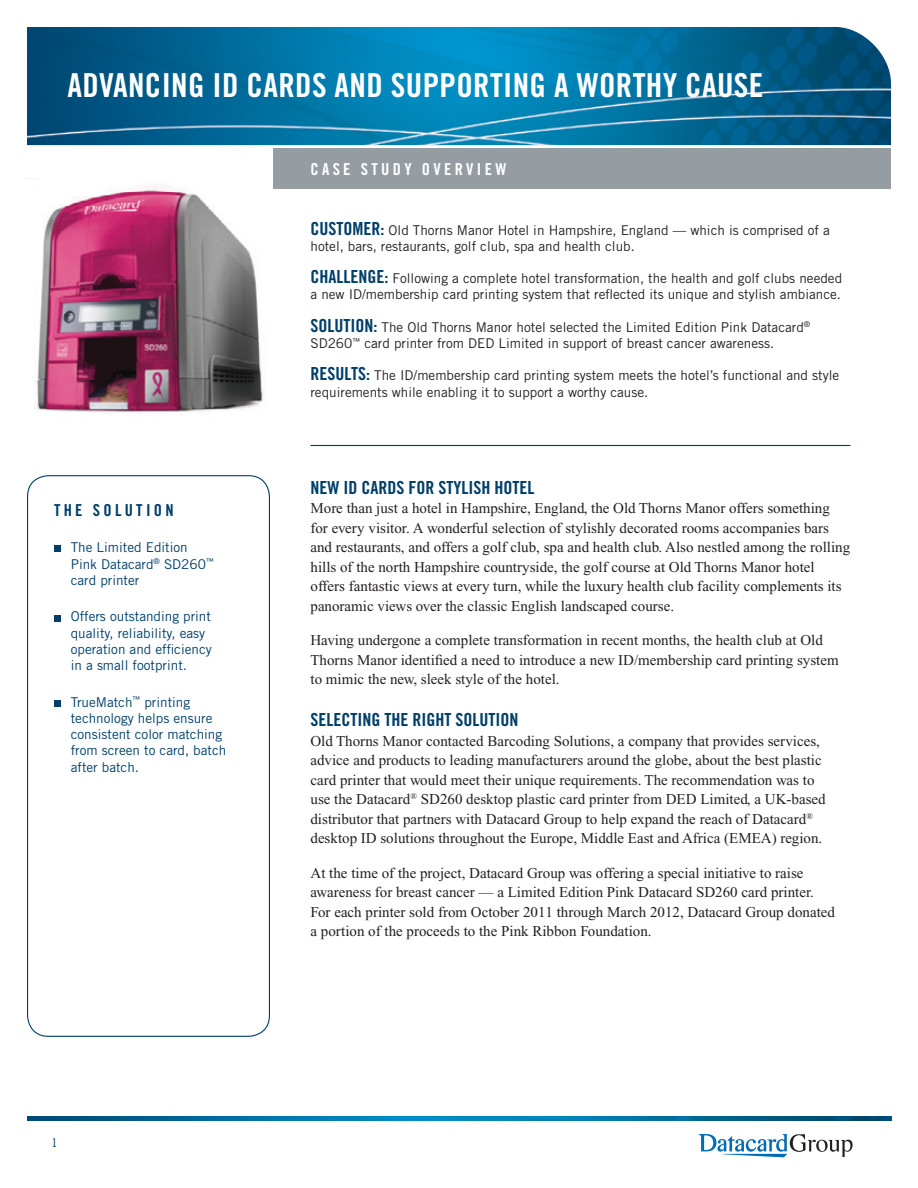
<style>
.page{position:relative;width:918px;height:1188px;background:#fff}
.page>*{position:absolute;margin:0;border:0;box-sizing:border-box;transform-origin:0 0}
.t1{font:33px "Trade Gothic Bold Cond Twenty";letter-spacing:.01em;color:#fff}
.t2{font:18px "Trade Gothic Bold Cond Twenty";color:#003f69}
.t3{font:16.5px "Trade Gothic Bold Cond Twenty";letter-spacing:.2em;color:#fff}
.t4{font:16.5px "Trade Gothic Bold Cond Twenty";letter-spacing:.2em;color:#003f69}
.t5{font:15px/19.5px "Times New Roman";color:#231f20}
.t6{font:13.5px/16.2px "Trade Gothic";color:#231f20}
.t7{font:13.5px/16.2px "Trade Gothic";color:#003f69}
.t8{font:12px "Trade Gothic Cond Eighteen";color:#003f69}
.s1{font-family:"Trade Gothic Bold Cond Twenty";font-size:18px;color:#003f69}
</style>
<div class="page">
<img style="left:27px;top:27px;width:864px;height:118px">
<div style="left:27px;top:475px;width:243px;height:562px;border:1px solid #003f69;border-radius:21px"></div>
<img style="left:35px;top:186px;width:228px;height:227px">
<div style="left:273px;top:148px;width:618px;height:41px;background:#959ca2"></div>
<div style="left:54px;top:546px;width:7px;height:6px;background:#003f69"></div>
<div style="left:54px;top:615px;width:7px;height:6px;background:#003f69"></div>
<div style="left:54px;top:700px;width:7px;height:7px;background:#003f69"></div>
<img style="left:28px;top:1117px;width:864px;height:3px">
<svg style="left:698px;top:1134px;width:155px;height:23px"></svg>
<hr style="left:310px;top:445px;width:540px;height:1px;background:#003f69">
<h1 class="t1" style="left:68px;top:65px;width:698px">ADVANCING ID CARDS AND SUPPORTING A WORTHY CAUSE</h1>
<p class="t3" style="left:310px;top:159px;width:123px">CASE STUDY OVERVIEW</p>
<p class="t4" style="left:54px;top:500px;width:121px">THE SOLUTION</p>
<p class="t7" style="left:71px;top:539px;width:145px">The Limited Edition<br>Pink Datacard<sup>®</sup> SD260<sup>™ </sup>card printer</p>
<p class="t7" style="left:71px;top:608px;width:143px">Offers outstanding print quality, reliability, easy operation and efficiency in a small footprint.</p>
<p class="t7" style="left:71px;top:694px;width:157px">TrueMatch<sup>™</sup> printing technology helps ensure consistent color matching from screen to card, batch after batch.</p>
<p class="t8" style="left:52px;top:1135px;width:7px">1</p>
<p class="t6" style="left:310px;top:222px;width:521px"><span class="s1">CUSTOMER:</span> Old Thorns Manor Hotel in Hampshire, England — which is comprised of a hotel, bars, restaurants, golf club, spa and health club.</p>
<p class="t6" style="left:310px;top:270px;width:533px"><span class="s1">CHALLENGE:</span> Following a complete hotel transformation, the health and golf clubs needed a new ID/membership card printing system that reflected its unique and stylish ambiance.</p>
<p class="t6" style="left:310px;top:319px;width:501px"><span class="s1">SOLUTION:</span> The Old Thorns Manor hotel selected the Limited Edition Pink Datacard<sup>®<br></sup>SD260<sup>™</sup> card printer from DED Limited in support of breast cancer awareness.</p>
<p class="t6" style="left:310px;top:367px;width:530px"><span class="s1">RESULTS:</span> The ID/membership card printing system meets the hotel’s functional and style requirements while enabling it to support a worthy cause.</p>
<p class="t2" style="left:310px;top:476px;width:225px">NEW ID CARDS FOR STYLISH HOTEL</p>
<p class="t5" style="left:310px;top:499px;width:541px">More than just a hotel in Hampshire, England, the Old Thorns Manor offers something for every visitor. A wonderful selection of stylishly decorated rooms accompanies bars and restaurants, and offers a golf club, spa and health club. Also nestled among the rolling hills of the north Hampshire countryside, the golf course at Old Thorns Manor hotel offers fantastic views at every turn, while the luxury health club facility complements its panoramic views over the classic English landscaped course.</p>
<p class="t5" style="left:310px;top:631px;width:530px">Having undergone a complete transformation in recent months, the health club at Old<br>Thorns Manor identified a need to introduce a new ID/membership card printing system to mimic the new, sleek style of the hotel.</p>
<p class="t2" style="left:310px;top:709px;width:209px">SELECTING THE RIGHT SOLUTION</p>
<p class="t5" style="left:310px;top:731px;width:517px">Old Thorns Manor contacted Barcoding Solutions, a company that provides services, advice and products to leading manufacturers around the globe, about the best plastic card printer that would meet their unique requirements. The recommendation was to use the Datacard<sup>®</sup> SD260 desktop plastic card printer from DED Limited, a UK-based distributor that partners with Datacard Group to help expand the reach of Datacard<sup>® </sup>desktop ID solutions throughout the Europe, Middle East and Africa (EMEA) region.</p>
<p class="t5" style="left:311px;top:863px;width:526px">At the time of the project, Datacard Group was offering a special initiative to raise awareness for breast cancer — a Limited Edition Pink Datacard SD260 card printer.<br>For each printer sold from October 2011 through March 2012, Datacard Group donated a portion of the proceeds to the Pink Ribbon Foundation.</p>
</div>
